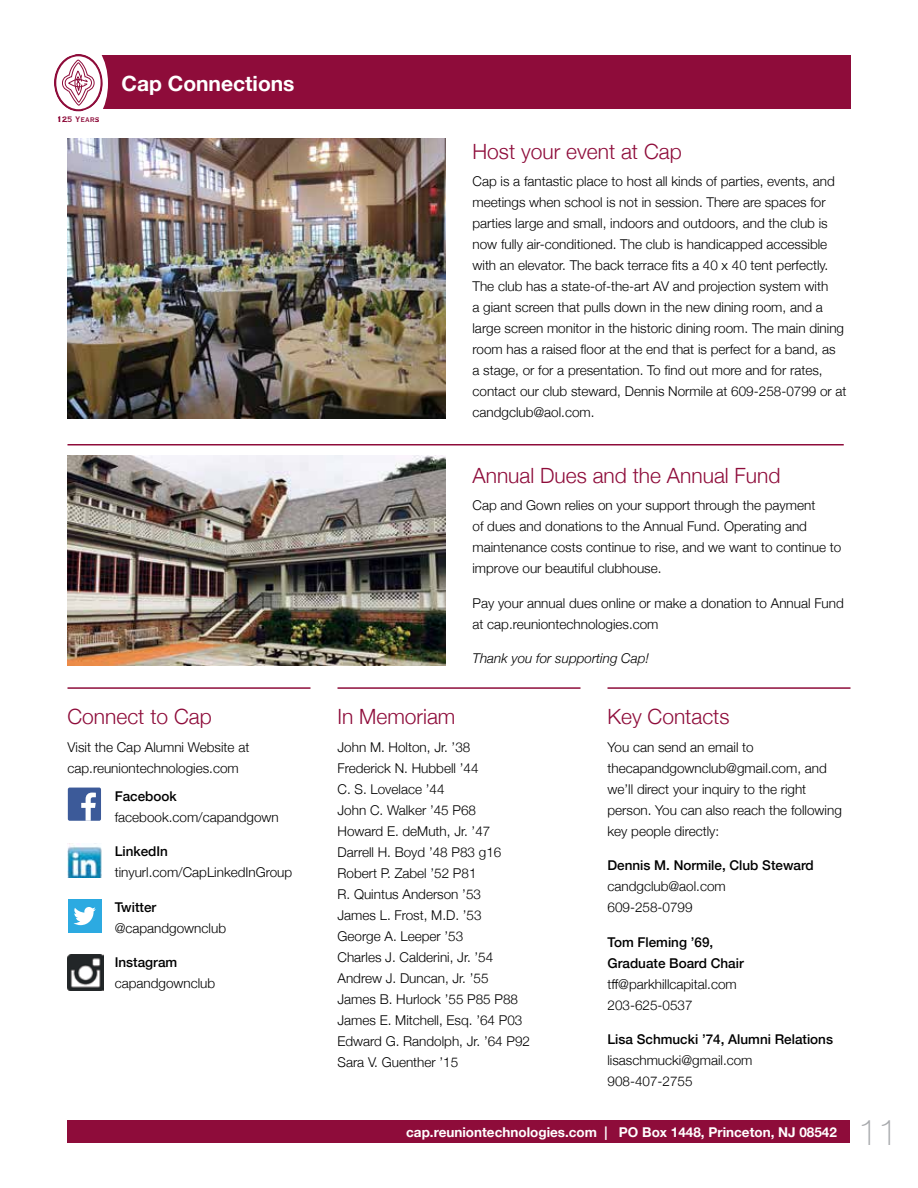
<style>
.page{position:relative;width:918px;height:1188px;background:#fff}
.page>*{position:absolute;margin:0;border:0;box-sizing:border-box;transform-origin:0 0}
.t1{font:100 36px "Helvetica Neue";color:#a7a9ac}
.t2{font:300 21px "Helvetica Neue";color:#8e0c3a}
.t3{font:700 21px "Helvetica Neue";color:#fff}
.t4{font:300 13.5px/21px "Helvetica Neue";color:#000}
.t5{font:500 13.5px/21px "Helvetica Neue";color:#000}
.t6{font:700 13.5px "Helvetica Neue";color:#fff}
.t7{font:italic 300 13.5px "Helvetica Neue";color:#000}
.t8{font:10.5px "Copperplate Thirty BC";color:#8e0c3a}
</style>
<div class="page">
<div style="left:68px;top:1120px;width:782px;height:23px;background:#8e0c3a"></div>
<div style="left:73px;top:56px;width:777px;height:54px;background:#8e0c3a"></div>
<div style="left:54px;top:39px;width:54px;height:88px;background:#fff;border-radius:50%"></div>
<svg style="left:54px;top:54px;width:50px;height:58px"></svg>
<div style="left:68px;top:788px;width:33px;height:33px;background:#3c5a99;border-radius:2px"></div>
<svg style="left:81px;top:793px;width:15px;height:28px"></svg>
<div style="left:68px;top:899px;width:33px;height:34px;background:#2caae1"></div>
<svg style="left:73px;top:907px;width:23px;height:18px"></svg>
<img style="left:68px;top:843px;width:34px;height:35px">
<img style="left:68px;top:955px;width:35px;height:35px">
<img style="left:68px;top:456px;width:378px;height:209px">
<hr style="left:68px;top:687px;width:242px;height:2px;background:#8e0c3a">
<hr style="left:608px;top:687px;width:242px;height:2px;background:#8e0c3a">
<hr style="left:338px;top:687px;width:242px;height:2px;background:#8e0c3a">
<img style="left:68px;top:138px;width:378px;height:280px">
<hr style="left:68px;top:444px;width:776px;height:2px;background:#8e0c3a">
<p class="t8" style="left:57px;top:115px;width:44px">125 Years</p>
<h2 class="t3" style="left:122px;top:67px;width:175px">Cap Connections</h2>
<h2 class="t2" style="left:68px;top:700px;width:146px">Connect to Cap</h2>
<p class="t4" style="left:68px;top:735px;width:183px">Visit the Cap Alumni Website at cap.reuniontechnologies.com</p>
<p class="t5" style="left:115px;top:784px;width:64px">Facebook</p>
<p class="t4" style="left:115px;top:805px;width:166px">facebook.com/capandgown</p>
<p class="t5" style="left:115px;top:840px;width:55px">LinkedIn</p>
<p class="t4" style="left:115px;top:861px;width:179px">tinyurl.com/CapLinkedInGroup</p>
<p class="t5" style="left:115px;top:895px;width:43px">Twitter</p>
<p class="t4" style="left:115px;top:916px;width:113px">@capandgownclub</p>
<p class="t5" style="left:115px;top:951px;width:64px">Instagram</p>
<p class="t4" style="left:115px;top:972px;width:102px">capandgownclub</p>
<h2 class="t2" style="left:472px;top:134px;width:211px">Host your event at Cap</h2>
<p class="t4" style="left:472px;top:170px;width:376px">Cap is a fantastic place to host all kinds of parties, events, and meetings when school is not in session. There are spaces for parties large and small, indoors and outdoors, and the club is now fully air-conditioned. The club is handicapped accessible with an elevator. The back terrace fits a 40 x 40 tent perfectly.<br>The club has a state-of-the-art AV and projection system with<br>a giant screen that pulls down in the new dining room, and a large screen monitor in the historic dining room. The main dining room has a raised floor at the end that is perfect for a band, as<br>a stage, or for a presentation. To find out more and for rates, contact our club steward, Dennis Normile at 609-258-0799 or at candgclub@aol.com.</p>
<h2 class="t2" style="left:472px;top:458px;width:310px">Annual Dues and the Annual Fund</h2>
<p class="t4" style="left:472px;top:494px;width:370px">Cap and Gown relies on your support through the payment<br>of dues and donations to the Annual Fund. Operating and maintenance costs continue to rise, and we want to continue to improve our beautiful clubhouse.</p>
<p class="t4" style="left:472px;top:592px;width:373px">Pay your annual dues online or make a donation to Annual Fund at cap.reuniontechnologies.com</p>
<p class="t7" style="left:472px;top:648px;width:178px">Thank you for supporting Cap!</p>
<h2 class="t2" style="left:338px;top:700px;width:119px">In Memoriam</h2>
<p class="t4" style="left:338px;top:735px;width:194px">John M. Holton, Jr. ’38<br>Frederick N. Hubbell ’44<br>C. S. Lovelace ’44<br>John C. Walker ’45 P68<br>Howard E. deMuth, Jr. ’47<br>Darrell H. Boyd ’48 P83 g16<br>Robert P. Zabel ’52 P81<br>R. Quintus Anderson ’53<br>James L. Frost, M.D. ’53<br>George A. Leeper ’53<br>Charles J. Calderini, Jr. ’54<br>Andrew J. Duncan, Jr. ’55<br>James B. Hurlock ’55 P85 P88<br>James E. Mitchell, Esq. ’64 P03<br>Edward G. Randolph, Jr. ’64 P92<br>Sara V. Guenther ’15</p>
<h2 class="t2" style="left:608px;top:700px;width:124px">Key Contacts</h2>
<p class="t4" style="left:608px;top:735px;width:236px">You can send an email to thecapandgownclub@gmail.com, and we’ll direct your inquiry to the right person. You can also reach the following key people directly:</p>
<p class="t5" style="left:608px;top:854px;width:208px">Dennis M. Normile, Club Steward</p>
<p class="t4" style="left:608px;top:875px;width:120px">candgclub@aol.com<br>609-258-0799</p>
<p class="t5" style="left:608px;top:930px;width:138px">Tom Fleming ’69,<br>Graduate Board Chair</p>
<p class="t4" style="left:608px;top:973px;width:131px">tff@parkhillcapital.com<br>203-625-0537</p>
<p class="t5" style="left:608px;top:1028px;width:227px">Lisa Schmucki ’74, Alumni Relations</p>
<p class="t4" style="left:608px;top:1049px;width:147px">lisaschmucki@gmail.com<br>908-407-2755</p>
<p class="t6" style="left:406px;top:1121px;width:432px">cap.reuniontechnologies.com | PO Box 1448, Princeton, NJ 08542</p>
<h1 class="t1" style="left:858px;top:1105px;width:42px">11</h1>
</div>
